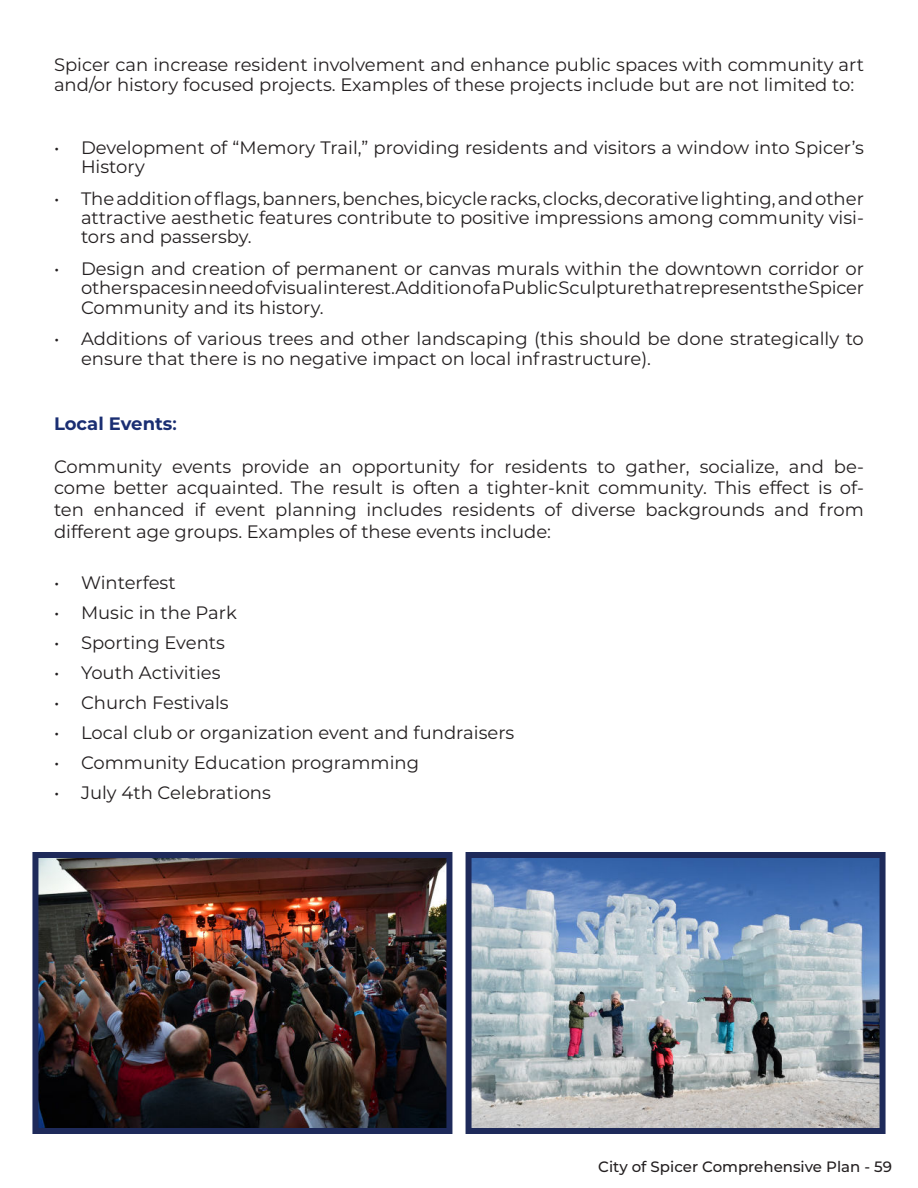
<style>
.page{position:relative;width:918px;height:1188px;background:#fff}
.page>*{position:absolute;margin:0;border:0;box-sizing:border-box;transform-origin:0 0}
.t1{font:18px/19.5px "Montserrat";color:#231f20}
.t2{font:700 18px "Montserrat";color:#1a2e72}
.t3{font:500 15px "Montserrat";color:#231f20}
.s1{font-weight:600}
</style>
<div class="page">
<img style="left:473px;top:859px;width:406px;height:268px">
<div style="left:466px;top:852px;width:420px;height:282px;border:6px solid #1e2a5a"></div>
<img style="left:39px;top:859px;width:406px;height:268px">
<div style="left:32px;top:852px;width:420px;height:282px;border:6px solid #1e2a5a"></div>
<p class="t1" style="left:54px;top:56px;width:812px">Spicer can increase resident involvement and enhance public spaces with community art and/or history focused projects. Examples of these projects include but are not limited to:</p>
<p class="t1" style="left:81px;top:138px;width:785px;text-indent:-27px">• Development of “Memory Trail,” providing residents and visitors a window into Spicer’s<br>History</p>
<p class="t1" style="left:81px;top:189px;width:784px;text-align:justify;text-indent:-27px">• The addition of flags, banners, benches, bicycle racks, clocks, decorative lighting, and other attractive aesthetic features contribute to positive impressions among community visi&shy;tors and passersby.</p>
<p class="t1" style="left:81px;top:259px;width:785px;text-align:justify;text-indent:-27px">• Design and creation of permanent or canvas murals within the downtown corridor or other spaces in need of visual interest. Addition of a Public Sculpture that represents the Spicer Community and its history.</p>
<p class="t1" style="left:81px;top:330px;width:784px;text-indent:-27px">• Additions of various trees and other landscaping (this should be done strategically to ensure that there is no negative impact on local infrastructure).</p>
<p class="t2" style="left:54px;top:414px;width:124px">Local Events<span class="s1">:</span></p>
<p class="t1" style="left:54px;top:456px;width:811px;line-height:21.6px;text-align:justify">Community events provide an opportunity for residents to gather, socialize, and be&shy;come better acquainted. The result is often a tighter-knit community. This effect is of&shy;ten enhanced if event planning includes residents of diverse backgrounds and from different age groups. Examples of these events include:</p>
<p class="t1" style="left:54px;top:574px;width:123px">• Winterfest</p>
<p class="t1" style="left:54px;top:604px;width:184px">• Music in the Park</p>
<p class="t1" style="left:54px;top:634px;width:172px">• Sporting Events</p>
<p class="t1" style="left:54px;top:664px;width:168px">• Youth Activities</p>
<p class="t1" style="left:54px;top:694px;width:176px">• Church Festivals</p>
<p class="t1" style="left:54px;top:724px;width:462px">• Local club or organization event and fundraisers</p>
<p class="t1" style="left:54px;top:754px;width:367px">• Community Education programming</p>
<p class="t1" style="left:54px;top:784px;width:218px">• July 4th Celebrations</p>
<p class="t3" style="left:598px;top:1160px;width:295px">City of Spicer Comprehensive Plan - 59</p>
</div>
